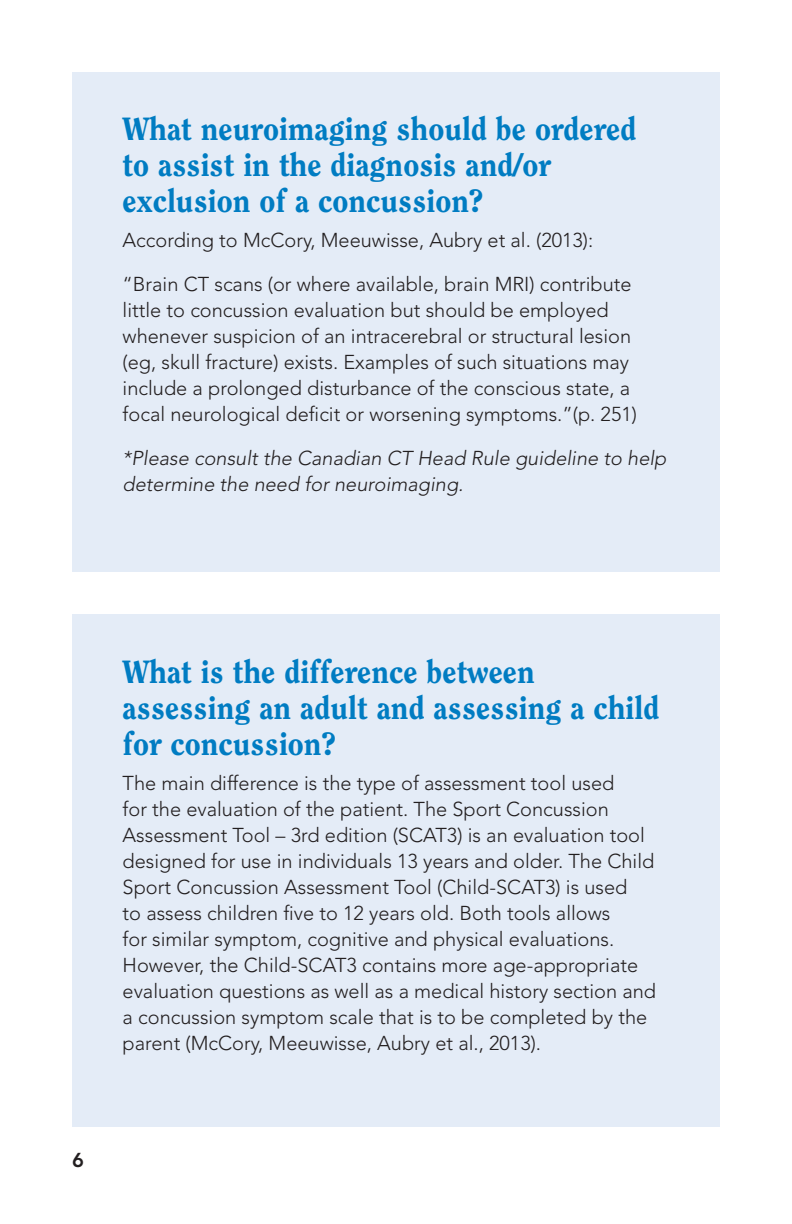
<style>
.page{position:relative;width:792px;height:1224px;background:#fff}
.page>*{position:absolute;margin:0;border:0;box-sizing:border-box;transform-origin:0 0}
.FAQ_title{font:800 32px/36px "Clearface";color:#007cc2}
.FAQ_answer{font:300 20px/26px "Avenir";color:#231f20}
.FAQ_italics{font:italic 300 20px/26px "Avenir";color:#231f20}
.FAQ_answer-2{font:800 20px "Avenir";color:#231f20}
</style>
<div class="page">
<div style="left:72px;top:72px;width:648px;height:499px;background:#e4ecf7"></div>
<div style="left:72px;top:614px;width:648px;height:513px;background:#e4ecf7"></div>
<p class="FAQ_title" style="left:123px;top:111px;width:515px">What neuroimaging should be ordered to assist in the diagnosis and/or exclusion of a concussion?</p>
<p class="FAQ_answer" style="left:123px;top:228px;width:472px">According to McCory, Meeuwisse, Aubry et al. (2013):</p>
<p class="FAQ_answer" style="left:123px;top:272px;width:516px">“Brain CT scans (or where available, brain MRI) contribute little to concussion evaluation but should be employed whenever suspicion of an intracerebral or structural lesion (eg, skull fracture) exists. Examples of such situations may include a prolonged disturbance of the conscious state, a focal neurological deficit or worsening symptoms. ”(p. 251)</p>
<p class="FAQ_italics" style="left:123px;top:446px;width:545px">*Please consult the Canadian CT Head Rule guideline to help determine the need for neuroimaging.</p>
<p class="FAQ_answer-2" style="left:72px;top:1148px;width:13px">6</p>
<p class="FAQ_title" style="left:123px;top:654px;width:538px">What is the difference between assessing an adult and assessing a child for concussion?</p>
<p class="FAQ_answer" style="left:123px;top:770px;width:535px">The main difference is the type of assessment tool used<br>for the evaluation of the patient. The Sport Concussion Assessment Tool – 3rd edition (SCAT3) is an evaluation tool designed for use in individuals 13 years and older. The Child Sport Concussion Assessment Tool (Child-SCAT3) is used<br>to assess children five to 12 years old. Both tools allows<br>for similar symptom, cognitive and physical evaluations.<br>However, the Child-SCAT3 contains more age-appropriate evaluation questions as well as a medical history section and a concussion symptom scale that is to be completed by the parent (McCory, Meeuwisse, Aubry et al., 2013).</p>
</div>
